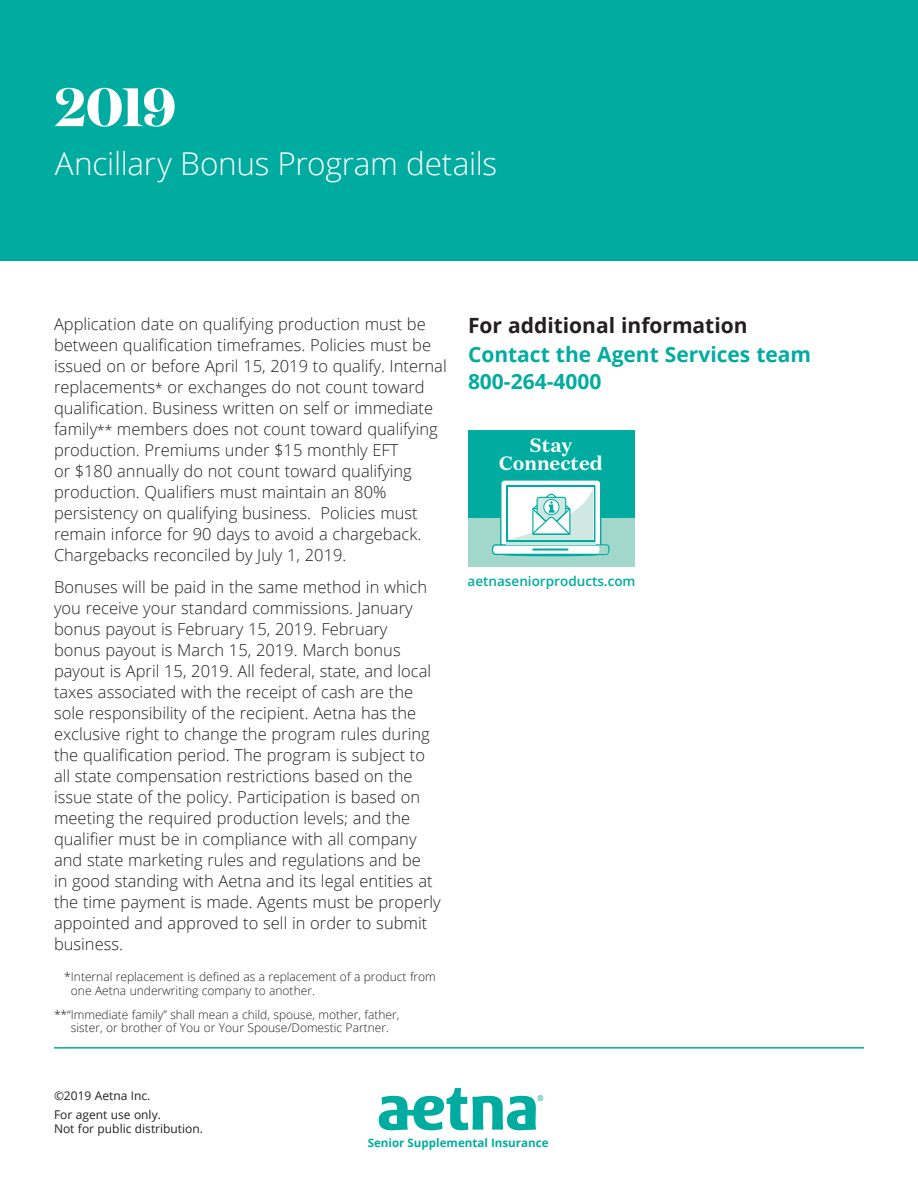
<style>
.page{position:relative;width:918px;height:1188px;background:#fff}
.page>*{position:absolute;margin:0;border:0;box-sizing:border-box;transform-origin:0 0}
.Page_Headline{font:700 54px "Domaine Display";color:#fff}
.Page_Subhead{font:300 31.5px "Open Sans";letter-spacing:-.01em;color:#fff}
.t1{font:700 21px/27.8px "Open Sans";color:#00aca0}
.t2{font:700 19.35px/18.5px "Domaine Text";color:#fff;text-align:center}
.t3{font:300 16.5px/21px "Open Sans";color:#231f20}
.t4{font:600 13.5px "Open Sans";color:#00aca0}
.t5{font:300 12px/13.5px "Open Sans";color:#231f20}
.Body_Text{font:12px/14.4px "Open Sans";color:#231f20}
.t6{font:700 11.55px "Open Sans";color:#00aca0}
.s1{font-size:13.5px}
.s2{color:#231f20}
</style>
<div class="page">
<div style="left:0;top:0;width:918px;height:260px;background:#00aca0"></div>
<div style="left:468px;top:431px;width:167px;height:136px;background:#00aca0"></div>
<div style="left:468px;top:518px;width:167px;height:49px;background:#a2d8cb"></div>
<svg style="left:491px;top:480px;width:119px;height:76px"></svg>
<hr style="left:54px;top:1047px;width:810px;height:2px;background:#00aca0">
<svg style="left:379px;top:1088px;width:164px;height:42px"></svg>
<h2 class="Page_Headline" style="left:55px;top:67px;width:123px">2019</h2>
<h2 class="Page_Subhead" style="left:55px;top:142px;width:444px">Ancillary Bonus Program details</h2>
<p class="t3" style="left:54px;top:313px;width:394px">Application date on qualifying production must be between qualification timeframes. Policies must be issued on or before April 15, 2019 to qualify. Internal replacements<span class="s1">*</span> or exchanges do not count toward qualification. Business written on self or immediate family<span class="s1">**</span> members does not count toward qualifying production. Premiums under $15 monthly EFT<br>or $180 annually do not count toward qualifying production. Qualifiers must maintain an 80% persistency on qualifying business. Policies must remain inforce for 90 days to avoid a chargeback.<br>Chargebacks reconciled by July 1, 2019.</p>
<p class="t3" style="left:54px;top:576px;width:388px">Bonuses will be paid in the same method in which you receive your standard commissions. January bonus payout is February 15, 2019. February<br>bonus payout is March 15, 2019. March bonus payout is April 15, 2019. All federal, state, and local taxes associated with the receipt of cash are the sole responsibility of the recipient. Aetna has the exclusive right to change the program rules during the qualification period. The program is subject to all state compensation restrictions based on the issue state of the policy. Participation is based on meeting the required production levels; and the qualifier must be in compliance with all company and state marketing rules and regulations and be<br>in good standing with Aetna and its legal entities at the time payment is made. Agents must be properly appointed and approved to sell in order to submit business.</p>
<p class="t5" style="left:71px;top:970px;width:366px;text-indent:-7px">*Internal replacement is defined as a replacement of a product from one Aetna underwriting company to another.</p>
<p class="t5" style="left:54px;top:1007px;width:347px;text-align:center">**“Immediate family” shall mean a child, spouse, mother, father, sister, or brother of You or Your Spouse/Domestic Partner.</p>
<p class="Body_Text" style="left:54px;top:1088px;width:98px">©2019 Aetna Inc.</p>
<p class="Body_Text" style="left:54px;top:1107px;width:150px">For agent use only.<br>Not for public distribution.</p>
<p class="t1" style="left:468px;top:311px;width:345px"><span class="s2">For additional information<br></span>Contact the Agent Services team<br>800-264-4000</p>
<p class="t2" style="left:499px;top:434px;width:106px">Stay<br>Connected</p>
<p class="t4" style="left:468px;top:572px;width:170px">aetnaseniorproducts.com</p>
<p class="t6" style="left:368px;top:1134px;width:182px">Senior Supplemental Insurance</p>
</div>
